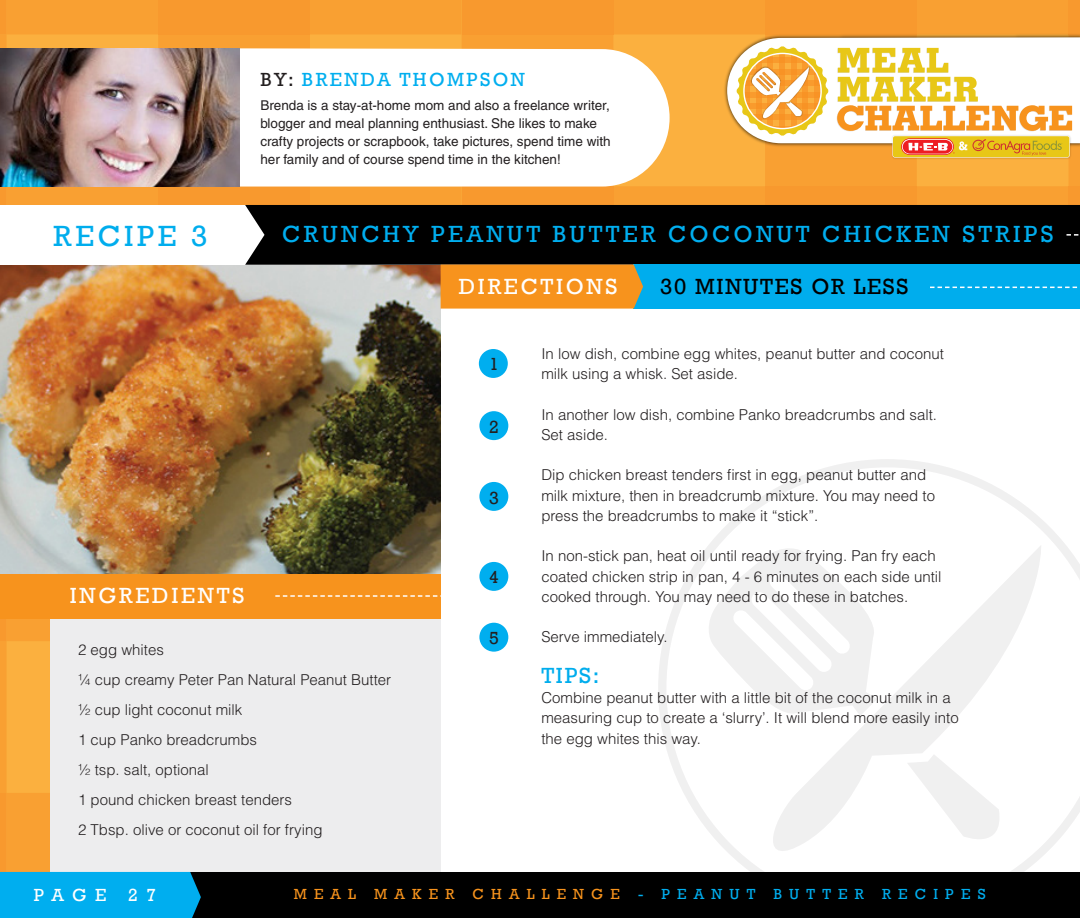
<style>
.page{position:relative;width:1080px;height:918px;background:#fff}
.page>*{position:absolute;margin:0;border:0;box-sizing:border-box;transform-origin:0 0}
.t1{font:30px "Rockwell";color:#00aded}
.t2{font:24px "Rockwell";letter-spacing:.135em;color:#00aeef}
.t3{font:22.5px "Rockwell";letter-spacing:.12em;color:#fff}
.t4{font:22.5px "Rockwell";letter-spacing:.075em;color:#000}
.t5{font:22.5px "Rockwell";color:#00aded}
.t6{font:19.5px "Rockwell";color:#00aeef}
.t7{font:18px "Rockwell";color:#fff}
.t8{font:18px "Rockwell";color:#231f20}
.t9{font:300 15px/20.2px "Helvetica";color:#231f20}
.t10{font:15px "Rockwell";letter-spacing:.48em;color:#f7931d}
.t11{font:15px "Rockwell";letter-spacing:.48em;color:#00aeef}
.t12{font:13.5px/18px "Helvetica";color:#231f20}
.s1{color:#231f20}
.s2{color:#00aeef}
</style>
<div class="page">
<img style="left:0;top:0;width:1080px;height:918px">
<h3 class="t6" style="left:260px;top:68px;width:86px"><span class="s1">BY:</span> BRENDA</h3>
<h3 class="t6" style="left:399px;top:68px;width:17px">THOMPSON</h3>
<p class="t12" style="left:260px;top:97px;width:352px">Brenda is a stay-at-home mom and also a freelance writer, blogger and meal planning enthusiast. She likes to make crafty projects or scrapbook, take pictures, spend time with her family and of course spend time in the kitchen!</p>
<h1 class="t1" style="left:54px;top:218px;width:89px">RECIPE</h1>
<h1 class="t1" style="left:191px;top:218px;width:18px">3</h1>
<h2 class="t2" style="left:282px;top:220px;width:168px">CRUNCHY PEAN</h2>
<h2 class="t2" style="left:507px;top:220px;width:99px">UT BUTTE</h2>
<h2 class="t2" style="left:641px;top:220px;width:274px">R COCONUT CHICKEN</h2>
<h2 class="t2" style="left:962px;top:220px;width:65px">STRIPS</h2>
<h3 class="t3" style="left:70px;top:583px;width:176px">INGREDIENTS</h3>
<p class="t9" style="left:78px;top:634px;width:315px;line-height:30px">2 egg whites<br>¼ cup creamy Peter Pan Natural Peanut Butter ½ cup light coconut milk<br>1 cup Panko breadcrumbs<br>½ tsp. salt, optional<br>1 pound chicken breast tenders<br>2 Tbsp. olive or coconut oil for frying</p>
<h3 class="t3" style="left:459px;top:273px;width:160px">DIRECTIONS</h3>
<h3 class="t4" style="left:660px;top:273px;width:250px">30 MINUTES OR LESS</h3>
<p class="t8" style="left:489px;top:354px;width:11px">1</p>
<p class="t8" style="left:489px;top:416px;width:11px">2</p>
<p class="t8" style="left:489px;top:487px;width:11px">3</p>
<p class="t8" style="left:489px;top:567px;width:11px">4</p>
<p class="t8" style="left:489px;top:628px;width:11px">5</p>
<p class="t9" style="left:541px;top:343px;width:404px">In low dish, combine egg whites, peanut butter and coconut milk using a whisk. Set aside.</p>
<p class="t9" style="left:541px;top:404px;width:397px">In another low dish, combine Panko breadcrumbs and salt.<br>Set aside.</p>
<p class="t9" style="left:541px;top:465px;width:395px">Dip chicken breast tenders first in egg, peanut butter and milk mixture, then in breadcrumb mixture. You may need to press the breadcrumbs to make it “stick”.</p>
<p class="t9" style="left:541px;top:546px;width:402px">In non-stick pan, heat oil until ready for frying. Pan fry each coated chicken strip in pan, 4 - 6 minutes on each side until cooked through. You may need to do these in batches.</p>
<p class="t9" style="left:541px;top:627px;width:128px">Serve immediately.</p>
<h3 class="t5" style="left:541px;top:662px;width:14px">TIPS</h3>
<h3 class="t5" style="left:593px;top:662px;width:8px">:</h3>
<p class="t9" style="left:541px;top:688px;width:419px">Combine peanut butter with a little bit of the coconut milk in a measuring cup to create a ‘slurry’. It will blend more easily into the egg whites this way.</p>
<p class="t7" style="left:34px;top:884px;width:19px">PAGE</p>
<p class="t7" style="left:128px;top:884px;width:30px">2 7</p>
<p class="t10" style="left:294px;top:885px;width:159px">MEAL MAKER</p>
<p class="t10" style="left:473px;top:885px;width:315px">CHALLENGE <span class="s2">- PEANU T BU</span></p>
<p class="t11" style="left:807px;top:885px;width:56px">TTER</p>
<p class="t11" style="left:882px;top:885px;width:105px">REC IPES</p>
</div>
